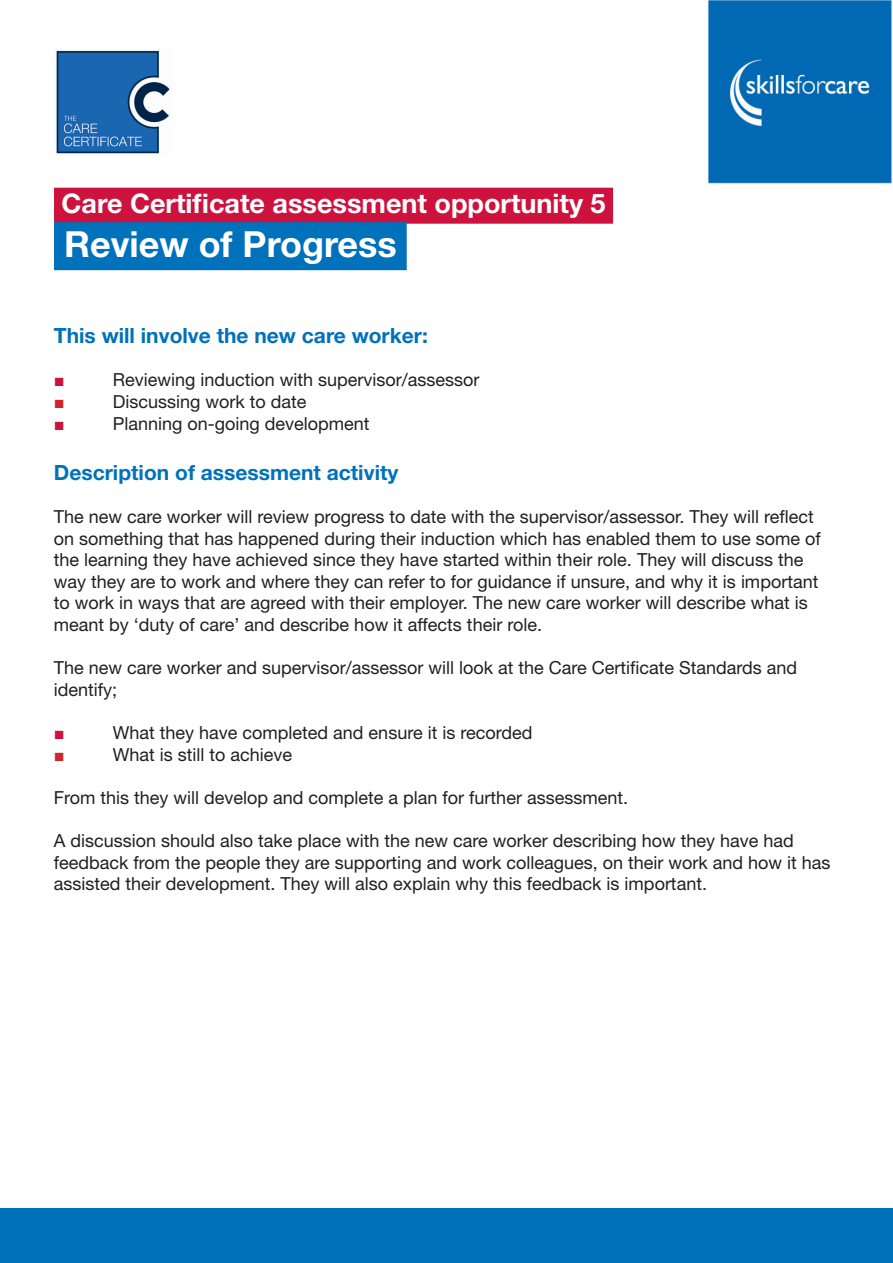
<style>
.page{position:relative;width:893px;height:1263px;background:#fff}
.page>*{position:absolute;margin:0;border:0;box-sizing:border-box;transform-origin:0 0}
.t1{font:700 36px "Helvetica Neue LT Std";color:#fff}
.t2{font:700 27px "Helvetica Neue LT Std";color:#fff}
.t3{font:700 21px "Helvetica Neue LT Std";color:#0071bb}
.t4{font:18px/21.6px "Helvetica Neue LT Std";color:#231f20}
.t5{font:18px "Times New Roman";color:#cd123d}
.t6{font:18px "Times New Roman";color:#d1232a}
</style>
<div class="page">
<img style="left:56px;top:50px;width:114px;height:104px">
<div style="left:54px;top:188px;width:559px;height:36px;background:#cd123d"></div>
<div style="left:54px;top:222px;width:353px;height:48px;background:#0071bb"></div>
<img style="left:708px;top:0;width:185px;height:183px">
<div style="left:0;top:1209px;width:893px;height:54px;background:#0071bb"></div>
<p class="t2" style="left:62px;top:187px;width:545px">Care Certificate assessment opportunity 5</p>
<p class="t1" style="left:64px;top:222px;width:334px">Review of Progress</p>
<p class="t3" style="left:54px;top:323px;width:376px">This will involve the new care worker:</p>
<p class="t5" style="left:54px;top:368px;width:12px">■</p>
<p class="t4" style="left:113px;top:369px;width:368px">Reviewing induction with supervisor/assessor</p>
<p class="t6" style="left:54px;top:390px;width:12px">■</p>
<p class="t4" style="left:113px;top:390px;width:195px">Discussing work to date</p>
<p class="t5" style="left:54px;top:411px;width:12px">■</p>
<p class="t4" style="left:113px;top:412px;width:258px">Planning on-going development</p>
<p class="t3" style="left:54px;top:459px;width:346px">Description of assessment activity</p>
<p class="t4" style="left:54px;top:505px;width:768px">The new care worker will review progress to date with the supervisor/assessor. They will reflect on something that has happened during their induction which has enabled them to use some of the learning they have achieved since they have started within their role. They will discuss the way they are to work and where they can refer to for guidance if unsure, and why it is important to work in ways that are agreed with their employer. The new care worker will describe what is meant by ‘duty of care’ and describe how it affects their role.</p>
<p class="t4" style="left:54px;top:657px;width:745px">The new care worker and supervisor/assessor will look at the Care Certificate Standards and identify;</p>
<p class="t5" style="left:54px;top:721px;width:12px">■</p>
<p class="t4" style="left:113px;top:721px;width:421px">What they have completed and ensure it is recorded</p>
<p class="t6" style="left:54px;top:742px;width:12px">■</p>
<p class="t4" style="left:113px;top:743px;width:181px">What is still to achieve</p>
<p class="t4" style="left:54px;top:786px;width:576px">From this they will develop and complete a plan for further assessment.</p>
<p class="t4" style="left:54px;top:829px;width:778px">A discussion should also take place with the new care worker describing how they have had feedback from the people they are supporting and work colleagues, on their work and how it has assisted their development. They will also explain why this feedback is important.</p>
</div>
